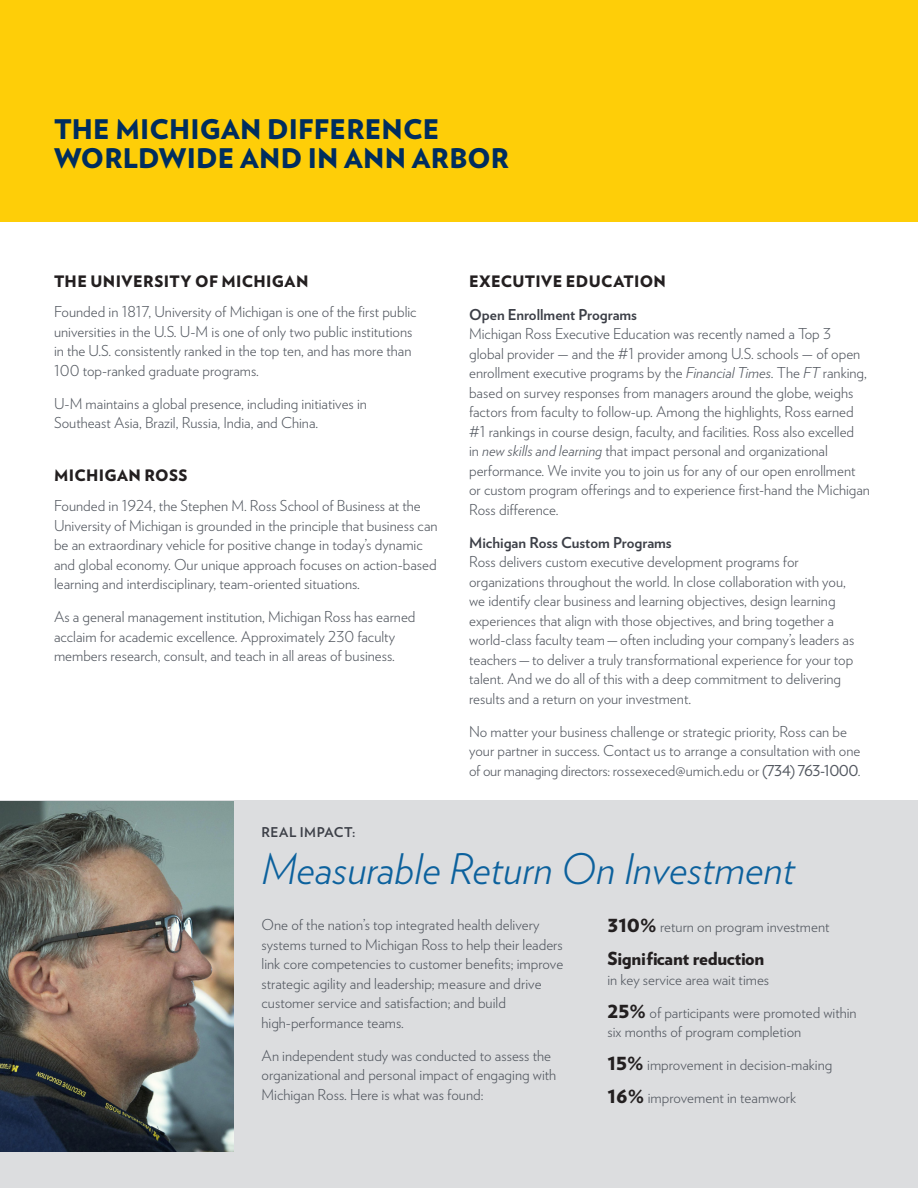
<style>
.page{position:relative;width:918px;height:1188px;background:#fff}
.page>*{position:absolute;margin:0;border:0;box-sizing:border-box;transform-origin:0 0}
.Titles___medium{font:italic 300 42px "Verlag";color:#0c619d}
.t1{font:900 27px/28.5px "Verlag";letter-spacing:.01em;color:#002d5e}
.Body_Copy{font:900 18px "Verlag";letter-spacing:-.01em;color:#231f20}
.Body_Copy-2{font:900 15.75px "Verlag";letter-spacing:.025em;color:#231f20}
.Body_Copy-3{font:300 15px/19.5px "Verlag";color:#535860}
.t2{font:700 15px "Verlag";color:#3c3f47}
.H4___for_articles{font:700 13.5px "Verlag";letter-spacing:.04em;color:#3c3f47}
.s1{font-style:italic}
.s2{font-weight:400}
.s3{font-weight:900;font-size:18px;color:#231f20}
</style>
<div class="page">
<div style="left:0;top:0;width:918px;height:222px;background:#fece08"></div>
<div style="left:0;top:800px;width:917px;height:388px;background:#dcdddf"></div>
<img style="left:0;top:802px;width:233px;height:349px">
<h1 class="t1" style="left:54px;top:114px;width:457px">THE MICHIGAN DIFFERENCE<br>WORLDWIDE AND IN ANN ARBOR</h1>
<h2 class="Body_Copy-2" style="left:54px;top:268px;width:256px">THE UNIVERSITY OF MICHIGAN</h2>
<p class="Body_Copy-3" style="left:54px;top:301px;width:364px">Founded in 1817, University of Michigan is one of the first public universities in the U.S. U-M is one of only two public institutions in the U.S. consistently ranked in the top ten, and has more than 100 top-ranked graduate programs.</p>
<p class="Body_Copy-3" style="left:54px;top:393px;width:315px">U-M maintains a global presence, including initiatives in<br>Southeast Asia, Brazil, Russia, India, and China.</p>
<h2 class="Body_Copy-2" style="left:54px;top:462px;width:135px">MICHIGAN ROSS</h2>
<p class="Body_Copy-3" style="left:54px;top:495px;width:385px">Founded in 1924, the Stephen M. Ross School of Business at the University of Michigan is grounded in the principle that business can be an extraordinary vehicle for positive change in today’s dynamic and global economy. Our unique approach focuses on action-based learning and interdisciplinary, team-oriented situations.</p>
<p class="Body_Copy-3" style="left:54px;top:606px;width:363px">As a general management institution, Michigan Ross has earned acclaim for academic excellence. Approximately 230 faculty members research, consult, and teach in all areas of business.</p>
<p class="Body_Copy-2" style="left:469px;top:268px;width:198px">EXECUTIVE EDUCATION</p>
<h3 class="t2" style="left:469px;top:303px;width:169px">Open Enrollment Programs</h3>
<p class="Body_Copy-3" style="left:469px;top:323px;width:402px">Michigan Ross Executive Education was recently named a Top 3<br>global provider — and the #1 provider among U.S. schools — of open enrollment executive programs by the <span class="s1">Financial Times</span>. The <span class="s1">FT</span> ranking, based on survey responses from managers around the globe, weighs factors from faculty to follow-up. Among the highlights, Ross earned #1 rankings in course design, faculty, and facilities. Ross also excelled<br>in <span class="s1">new skills and learning</span> that impact personal and organizational performance. We invite you to join us for any of our open enrollment or custom program offerings and to experience first-hand the Michigan Ross difference.</p>
<h3 class="t2" style="left:469px;top:531px;width:204px">Michigan Ross Custom Programs</h3>
<p class="Body_Copy-3" style="left:469px;top:551px;width:387px">Ross delivers custom executive development programs for organizations throughout the world. In close collaboration with you, we identify clear business and learning objectives, design learning experiences that align with those objectives, and bring together a world-class faculty team — often including your company’s leaders as teachers — to deliver a truly transformational experience for your top talent. And we do all of this with a deep commitment to delivering results and a return on your investment.</p>
<p class="Body_Copy-3" style="left:469px;top:721px;width:393px">No matter your business challenge or strategic priority, Ross can be your partner in success. Contact us to arrange a consultation with one of our managing directors: rossexeced@umich.edu or <span class="s2">(734) 763-1000</span>.</p>
<p class="H4___for_articles" style="left:262px;top:822px;width:96px">REAL IMPACT:</p>
<p class="Titles___medium" style="left:262px;top:837px;width:535px">Measurable Return On Investment</p>
<p class="Body_Copy-3" style="left:608px;top:916px;width:224px"><span class="s3">310%</span> return on program investment</p>
<p class="Body_Copy" style="left:608px;top:944px;width:158px">Significant reduction</p>
<p class="Body_Copy-3" style="left:608px;top:969px;width:163px">in key service area wait times</p>
<p class="Body_Copy-3" style="left:608px;top:1002px;width:251px"><span class="s3">25%</span> of participants were promoted within six months of program completion</p>
<p class="Body_Copy-3" style="left:608px;top:1054px;width:226px"><span class="s3">15%</span> improvement in decision-making</p>
<p class="Body_Copy-3" style="left:608px;top:1087px;width:190px"><span class="s3">16%</span> improvement in teamwork</p>
<p class="Body_Copy-3" style="left:262px;top:914px;width:303px">One of the nation’s top integrated health delivery systems turned to Michigan Ross to help their leaders link core competencies to customer benefits; improve strategic agility and leadership; measure and drive customer service and satisfaction; and build high-performance teams.</p>
<p class="Body_Copy-3" style="left:262px;top:1045px;width:296px">An independent study was conducted to assess the organizational and personal impact of engaging with<br>Michigan Ross. Here is what was found:</p>
</div>
